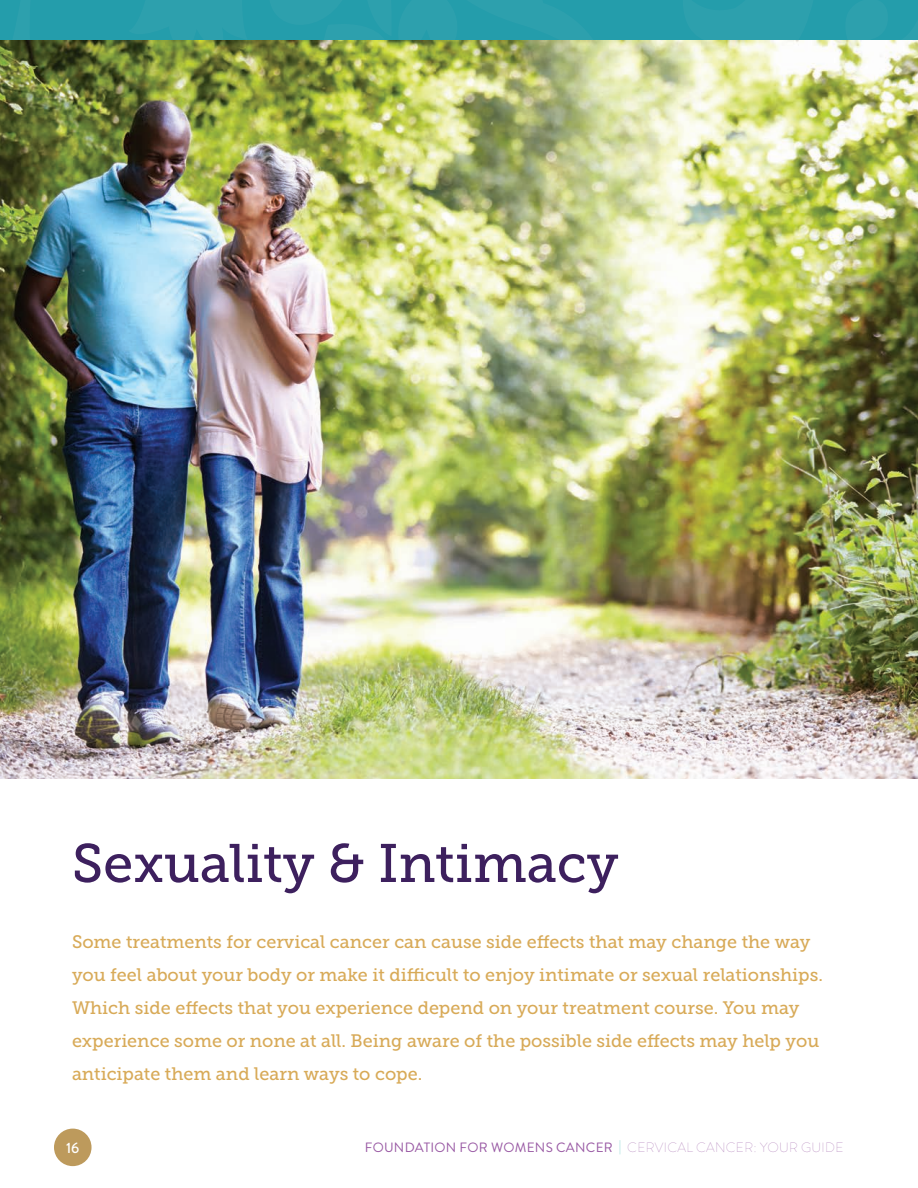
<style>
.page{position:relative;width:918px;height:1188px;background:#fff}
.page>*{position:absolute;margin:0;border:0;box-sizing:border-box;transform-origin:0 0}
.t1{font:54px "Museo Slab 500";color:#3d205e}
.t2{font:18px/33px "Museo Slab 500";color:#d8aa58}
.t3{font:500 15px "Brandon Grotesque";color:#fff}
.t4{font:13.5px "Brandon Grotesque";letter-spacing:.02em;color:#9858a3}
.s1{font-weight:100;color:#41bfb5}
.s2{font-weight:100}
</style>
<div class="page">
<div style="left:54px;top:1129px;width:38px;height:37px;background:#bd9a5c;border-radius:50%"></div>
<svg style="left:0;top:0;width:918px;height:40px;background:#289eab"></svg>
<img style="left:0;top:40px;width:918px;height:738px">
<h1 class="t1" style="left:72px;top:833px;width:548px">Sexuality &amp; Intimacy</h1>
<h3 class="t2" style="left:72px;top:925px;width:752px">Some treatments for cervical cancer can cause side effects that may change the way you feel about your body or make it difficult to enjoy intimate or sexual relationships.<br>Which side effects that you experience depend on your treatment course. You may experience some or none at all. Being aware of the possible side effects may help you anticipate them and learn ways to cope.</h3>
<p class="t3" style="left:66px;top:1137px;width:15px">16</p>
<p class="t4" style="left:365px;top:1138px;width:480px">FOUNDATION FOR WOMENS CANCER <span class="s1">|</span> <span class="s2">CERVICAL CANCER: YOUR GUIDE</span></p>
</div>
